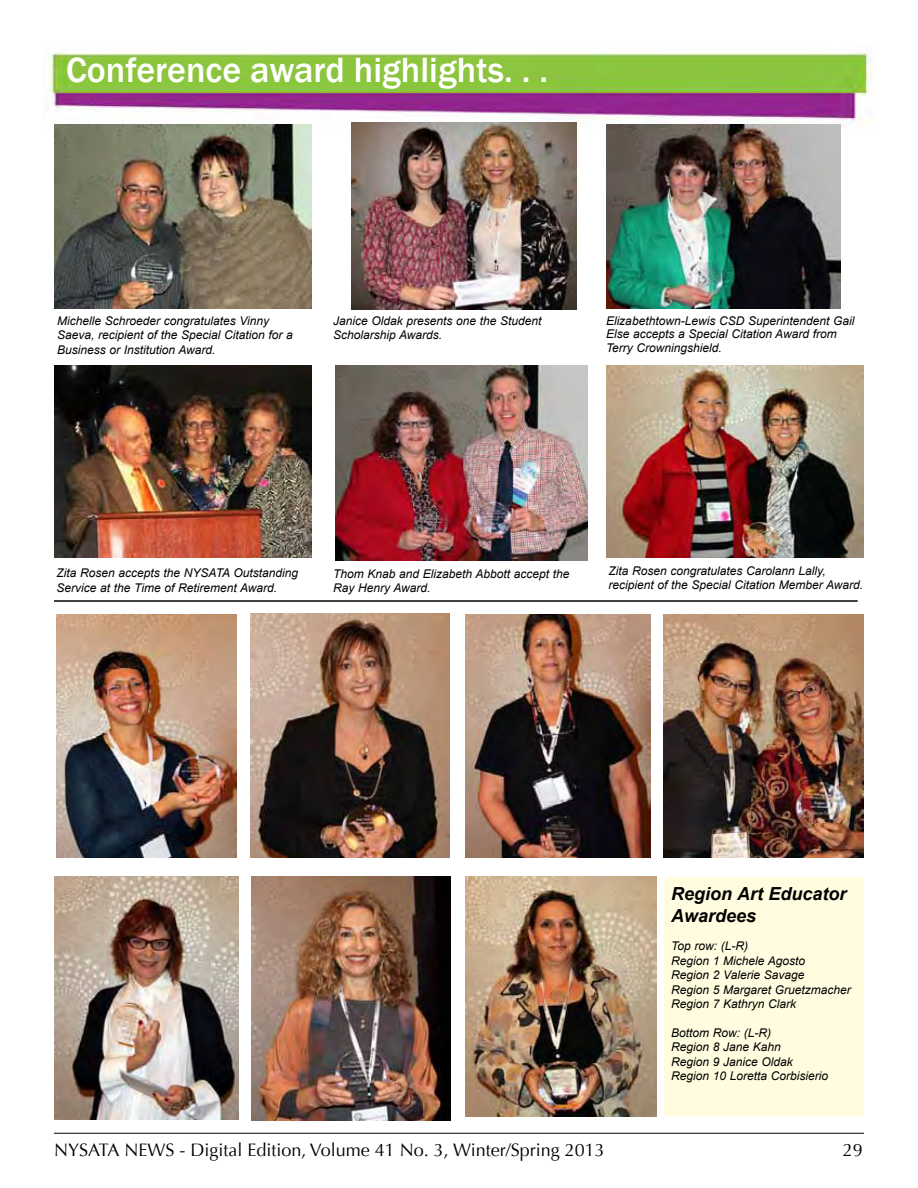
<style>
.page{position:relative;width:918px;height:1188px;background:#fff}
.page>*{position:absolute;margin:0;border:0;box-sizing:border-box;transform-origin:0 0}
.t1{font:500 36px "Franklin Gothic";color:#fff}
.t2{font:18px "Optima";color:#000}
.t3{font:italic 700 18px/21.6px "Arial";color:#000}
.t4{font:italic 12px/14.4px "Arial";color:#000}
</style>
<div class="page">
<hr style="left:54px;top:1133px;width:810px;height:1px;background:#000">
<div style="left:664px;top:878px;width:200px;height:238px;background:#fffcdf"></div>
<img style="left:43px;top:52px;width:830px;height:73px">
<img style="left:54px;top:125px;width:258px;height:184px">
<img style="left:351px;top:122px;width:226px;height:187px">
<img style="left:606px;top:125px;width:235px;height:184px">
<img style="left:54px;top:366px;width:258px;height:192px">
<img style="left:336px;top:366px;width:252px;height:194px">
<img style="left:57px;top:614px;width:179px;height:244px">
<img style="left:250px;top:614px;width:199px;height:244px">
<img style="left:606px;top:366px;width:258px;height:192px">
<img style="left:465px;top:614px;width:186px;height:244px">
<img style="left:664px;top:614px;width:199px;height:244px">
<img style="left:54px;top:877px;width:184px;height:243px">
<img style="left:252px;top:877px;width:199px;height:243px">
<img style="left:465px;top:877px;width:191px;height:240px">
<hr style="left:54px;top:600px;width:804px;height:2px;background:#000">
<h1 class="t1" style="left:66px;top:48px;width:484px">Conference award highlights. . .</h1>
<p class="t4" style="left:57px;top:314px;width:237px">Michelle Schroeder congratulates Vinny<br>Saeva, recipient of the Special Citation for a<br>Business or Institution Award.</p>
<p class="t4" style="left:333px;top:314px;width:210px">Janice Oldak presents one the Student<br>Scholarship Awards.</p>
<p class="t4" style="left:606px;top:314px;width:250px;line-height:13.5px">Elizabethtown-Lewis CSD Superintendent Gail<br>Else accepts a Special Citation Award from<br>Terry Crowningshield.</p>
<p class="t4" style="left:56px;top:566px;width:243px">Zita Rosen accepts the NYSATA Outstanding<br>Service at the Time of Retirement Award.</p>
<p class="t4" style="left:333px;top:567px;width:238px">Thom Knab and Elizabeth Abbott accept the<br>Ray Henry Award.</p>
<p class="t4" style="left:609px;top:564px;width:256px">Zita Rosen congratulates Carolann Lally, recipient of the Special Citation Member Award.</p>
<h2 class="t3" style="left:671px;top:884px;width:177px">Region Art Educator<br>Awardees</h2>
<p class="t4" style="left:671px;top:939px;width:181px">Top row: (L-R)<br>Region 1 Michele Agosto<br>Region 2 Valerie Savage<br>Region 5 Margaret Gruetzmacher<br>Region 7 Kathryn Clark</p>
<p class="t4" style="left:671px;top:1026px;width:159px">Bottom Row: (L-R)<br>Region 8 Jane Kahn<br>Region 9 Janice Oldak<br>Region 10 Loretta Corbisierio</p>
<h2 class="t2" style="left:54px;top:1139px;width:552px">NYSATA NEWS - Digital Edition, Volume 41 No. 3, Winter/Spring 2013</h2>
<h2 class="t2" style="left:843px;top:1139px;width:22px">29</h2>
</div>
